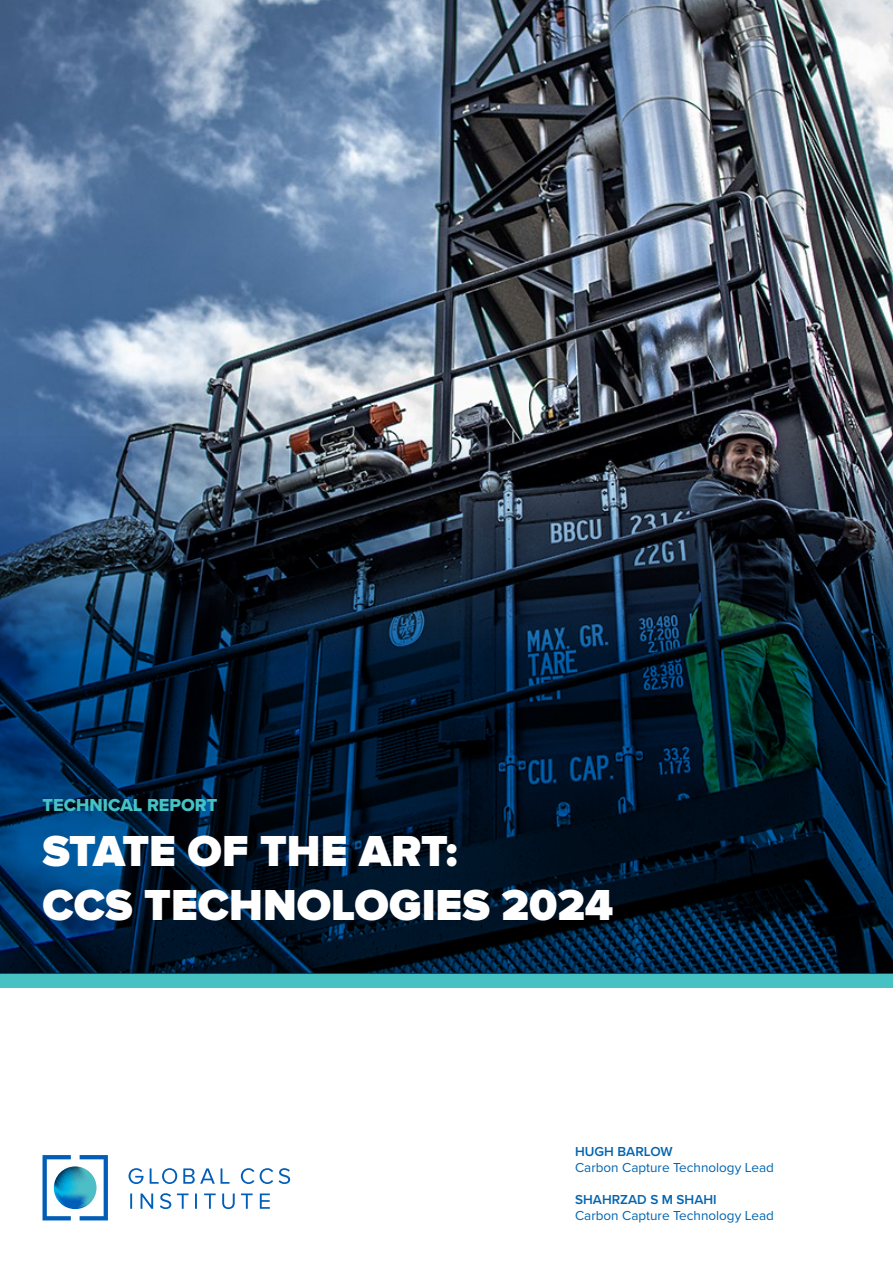
<style>
.page{position:relative;width:893px;height:1263px;background:#fff}
.page>*{position:absolute;margin:0;border:0;box-sizing:border-box;transform-origin:0 0}
.t1{font:900 45px/54px "Proxima Nova";color:#fff}
.t2{font:18px "Proxima Nova Extrabld";color:#47c2c4}
.t3{font:13.5px "Proxima Nova";color:#0064b0}
.t4{font:600 13.5px "Proxima Nova";color:#0064b0}
</style>
<div class="page">
<img style="left:0;top:0;width:893px;height:436px">
<div style="left:0;top:974px;width:893px;height:14px;background:#47c2c4"></div>
<img style="left:0;top:436px;width:893px;height:538px">
<svg style="left:43px;top:1155px;width:247px;height:65px"></svg>
<svg style="left:54px;top:1166px;width:43px;height:43px"></svg>
<h2 class="t2" style="left:43px;top:791px;width:176px">TECHNICAL REPORT</h2>
<h1 class="t1" style="left:43px;top:825px;width:573px">STATE OF THE ART:<br>CCS TECHNOLOGIES 2024</h1>
<p class="t4" style="left:575px;top:1141px;width:99px">HUGH BARLOW</p>
<p class="t3" style="left:575px;top:1157px;width:200px">Carbon Capture Technology Lead</p>
<p class="t4" style="left:575px;top:1190px;width:143px">SHAHRZAD S M SHAHI</p>
<p class="t3" style="left:575px;top:1206px;width:200px">Carbon Capture Technology Lead</p>
</div>
